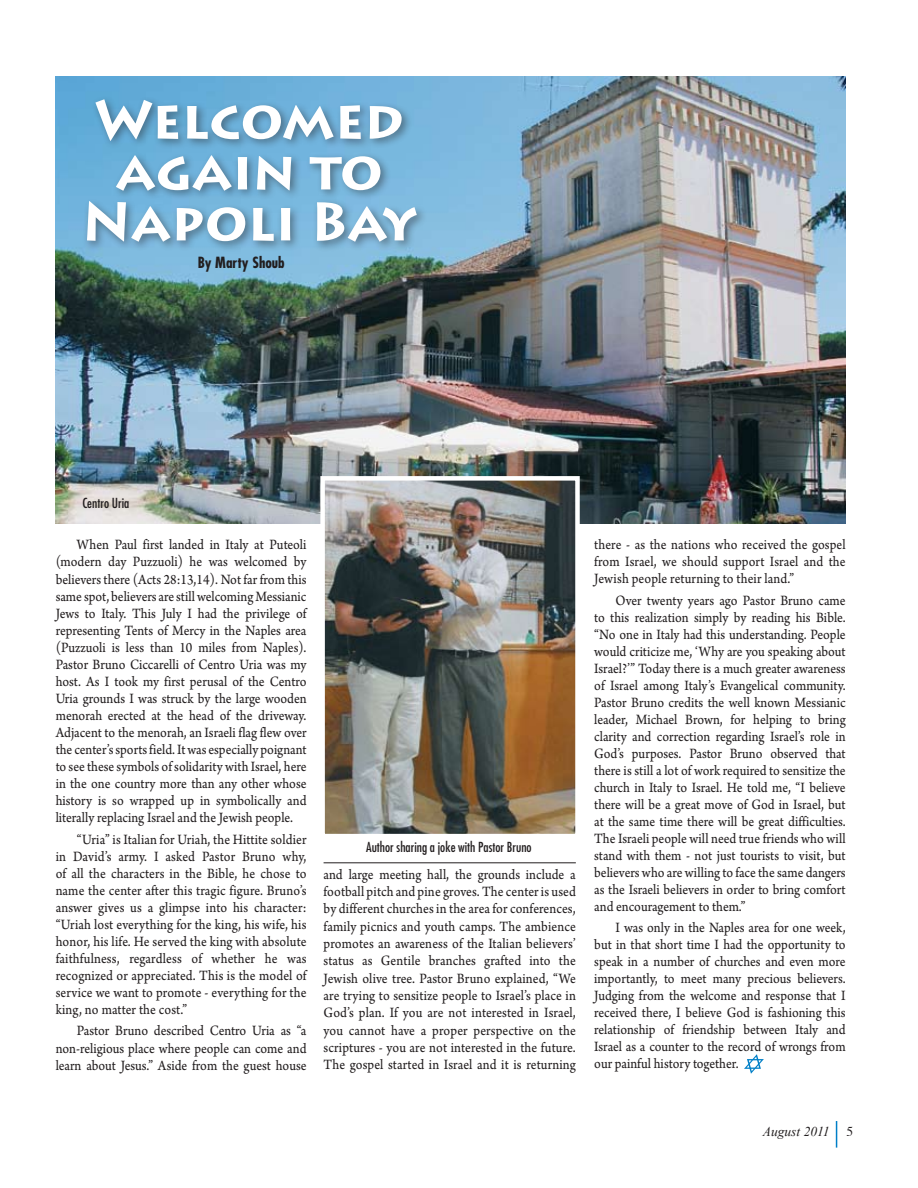
<style>
.page{position:relative;width:918px;height:1188px;background:#fff}
.page>*{position:absolute;margin:0;border:0;box-sizing:border-box;transform-origin:0 0}
.t1{font:700 54px/51px "Lithos Pro";color:#fff;text-align:center}
.t2{font:15px/17.1px "Arno Pro Sm Text";color:#221e1f;text-align:justify;scale:.9 1}
.t3{font:700 condensed 15px "Futura";color:#221e1f}
.t4{font:condensed 13.5px "Futura";color:#221e1f}
.t5{font:italic 13.5px "Times New Roman";color:#221e1f}
.s1{font-family:"Times";font-style:normal}
</style>
<div class="page">
<svg style="left:836px;top:1121px;width:1px;height:27px"></svg>
<hr style="left:324px;top:862px;width:252px;height:1px;background:#221e1f">
<img style="left:56px;top:77px;width:790px;height:447px">
<img style="left:325px;top:481px;width:250px;height:352px">
<div style="left:320px;top:476px;width:260px;height:362px;border:4px solid #fff"></div>
<div style="left:82px;top:94px;width:457px;height:190px;background:#221e1f;opacity:.46"></div>
<svg style="left:744px;top:1054px;width:20px;height:20px"></svg>
<h1 class="t1" style="left:82px;top:95px;width:336px">Welcomed again to<br>Napoli Bay</h1>
<p class="t3" style="left:198px;top:254px;width:89px">By Marty Shoub</p>
<p class="t4" style="left:82px;top:495px;width:49px">Centro Uria</p>
<p class="t2" style="left:56px;top:537px;width:280px;text-indent:21px">When Paul first landed in Italy at Puteoli (modern day Puzzuoli) he was welcomed by believers there (Acts 28:13,14). Not far from this same spot, believers are still welcoming Messianic Jews to Italy. This July I had the privilege of representing Tents of Mercy in the Naples area (Puzzuoli is less than 10 miles from Naples).<br>Pastor Bruno Ciccarelli of Centro Uria was my host. As I took my first perusal of the Centro Uria grounds I was struck by the large wooden menorah erected at the head of the driveway.<br>Adjacent to the menorah, an Israeli flag flew over the center’s sports field. It was especially poignant to see these symbols of solidarity with Israel, here in the one country more than any other whose history is so wrapped up in symbolically and literally replacing Israel and the Jewish people.</p>
<p class="t2" style="left:56px;top:831px;width:280px;text-indent:21px">“Uria” is Italian for Uriah, the Hittite soldier in David’s army. I asked Pastor Bruno why, of all the characters in the Bible, he chose to name the center after this tragic figure. Bruno’s answer gives us a glimpse into his character: “Uriah lost everything for the king, his wife, his honor, his life. He served the king with absolute faithfulness, regardless of whether he was recognized or appreciated. This is the model of service we want to promote - everything for the king, no matter the cost.”</p>
<p class="t2" style="left:56px;top:1023px;width:280px;text-indent:21px">Pastor Bruno described Centro Uria as “a non-religious place where people can come and learn about Jesus.” Aside from the guest house</p>
<p class="t4" style="left:366px;top:839px;width:167px">Author sharing a joke with Pastor Bruno</p>
<p class="t2" style="left:324px;top:866px;width:282px">and large meeting hall, the grounds include a football pitch and pine groves. The center is used by different churches in the area for conferences, family picnics and youth camps. The ambience promotes an awareness of the Italian believers’ status as Gentile branches grafted into the Jewish olive tree. Pastor Bruno explained, “We are trying to sensitize people to Israel’s place in God’s plan. If you are not interested in Israel, you cannot have a proper perspective on the scriptures - you are not interested in the future.<br>The gospel started in Israel and it is returning</p>
<p class="t2" style="left:594px;top:537px;width:281px">there - as the nations who received the gospel from Israel, we should support Israel and the Jewish people returning to their land.”</p>
<p class="t2" style="left:594px;top:592px;width:281px;text-indent:21px">Over twenty years ago Pastor Bruno came to this realization simply by reading his Bible. “No one in Italy had this understanding. People would criticize me, ‘Why are you speaking about Israel?’” Today there is a much greater awareness of Israel among Italy’s Evangelical community.<br>Pastor Bruno credits the well known Messianic leader, Michael Brown, for helping to bring clarity and correction regarding Israel’s role in God’s purposes. Pastor Bruno observed that there is still a lot of work required to sensitize the church in Italy to Israel. He told me, “I believe there will be a great move of God in Israel, but at the same time there will be great difficulties.<br>The Israeli people will need true friends who will stand with them - not just tourists to visit, but believers who are willing to face the same dangers as the Israeli believers in order to bring comfort and encouragement to them.”</p>
<p class="t2" style="left:594px;top:919px;width:281px;text-indent:21px">I was only in the Naples area for one week, but in that short time I had the opportunity to speak in a number of churches and even more importantly, to meet many precious believers.<br>Judging from the welcome and response that I received there, I believe God is fashioning this relationship of friendship between Italy and Israel as a counter to the record of wrongs from our painful history together.</p>
<p class="t5" style="left:763px;top:1122px;width:92px">August 2011 <span class="s1">5</span></p>
</div>
